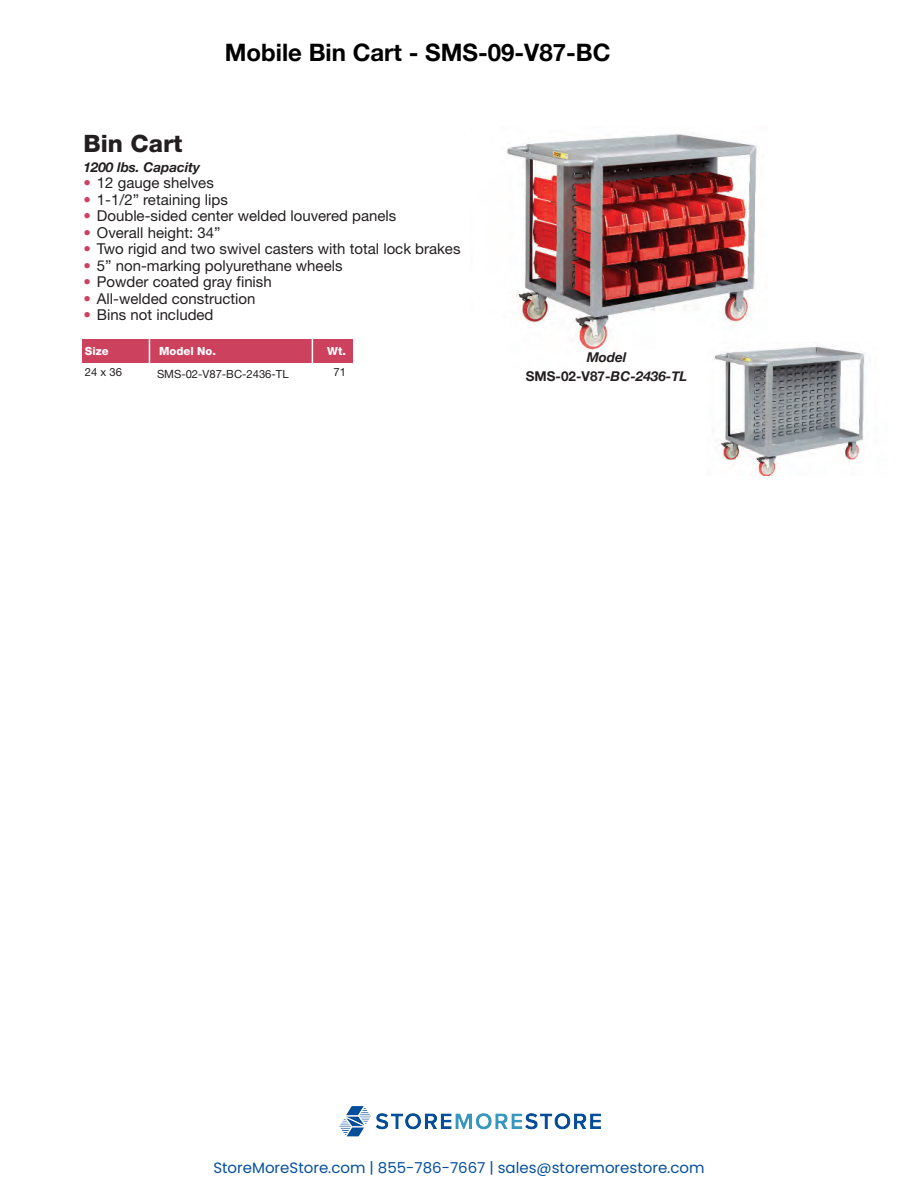
<style>
.page{position:relative;width:918px;height:1188px;background:#fff}
.page>*{position:absolute;margin:0;border:0;box-sizing:border-box;transform-origin:0 0}
.t1{font:700 24px "Helvetica Neue";color:#000}
.t2{font:800 24px "Helvetica Neue";color:#231f20}
.t3{font:15px "Helvetica Neue";color:#231f20}
.t4{font:15px "Poppins";color:#054f9c}
.t5{font:italic 700 13.5px/19px "Helvetica Neue";color:#231f20;text-align:center}
.t6{font:11.25px "Helvetica Neue";color:#231f20}
.t7{font:800 11.25px "Helvetica Neue";color:#fff}
.t8{font:11.25px "Helvetica Neue";color:#231f20}
.s1{font-style:inherit}
.s2{color:#cc415e}
.s3{font-style:normal}
</style>
<div class="page">
<img style="left:506px;top:133px;width:251px;height:220px">
<img style="left:708px;top:342px;width:157px;height:133px">
<div style="left:82px;top:339px;width:271px;height:23px;background:#cc415e"></div>
<hr style="left:149px;top:338px;width:1px;height:43px;background:#fff">
<hr style="left:312px;top:339px;width:1px;height:42px;background:#fff">
<img style="left:340px;top:1106px;width:261px;height:31px">
<h1 class="t1" style="left:225px;top:34px;width:387px">Mobile Bin Cart <span class="s1">- SMS-09-V87-</span>BC</h1>
<h1 class="t2" style="left:83px;top:135px;width:101px">Bin Cart</h1>
<p class="t5" style="left:83px;top:157px;width:118px">1200 lbs. Capacity</p>
<p class="t3" style="left:83px;top:178px;width:132px"><span class="s2">•</span> 12 gauge shelves</p>
<p class="t3" style="left:83px;top:194px;width:146px"><span class="s2">•</span> 1-1/2” retaining lips</p>
<p class="t3" style="left:83px;top:211px;width:314px"><span class="s2">•</span> Double-sided center welded louvered panels</p>
<p class="t3" style="left:83px;top:227px;width:139px"><span class="s2">•</span> Overall height: 34”</p>
<p class="t3" style="left:83px;top:244px;width:379px"><span class="s2">•</span> Two rigid and two swivel casters with total lock brakes</p>
<p class="t3" style="left:83px;top:260px;width:261px"><span class="s2">•</span> 5” non-marking polyurethane wheels</p>
<p class="t3" style="left:83px;top:277px;width:190px"><span class="s2">•</span> Powder coated gray finish</p>
<p class="t3" style="left:83px;top:293px;width:174px"><span class="s2">•</span> All-welded construction</p>
<p class="t3" style="left:83px;top:310px;width:132px"><span class="s2">•</span> Bins not included</p>
<p class="t7" style="left:85px;top:347px;width:25px">Size</p>
<p class="t7" style="left:159px;top:347px;width:58px">Model No.</p>
<p class="t7" style="left:327px;top:347px;width:20px">Wt.</p>
<p class="t8" style="left:85px;top:368px;width:39px">24 x 36</p>
<p class="t6" style="left:157px;top:365px;width:133px">SMS-02-V87-<span class="s1">BC-2436-TL</span></p>
<p class="t8" style="left:333px;top:368px;width:14px">71</p>
<p class="t5" style="left:526px;top:347px;width:163px">Model<br><span class="s3">SMS-02-V87-</span>BC-2436-TL</p>
<p class="t4" style="left:213px;top:1159px;width:493px">StoreMoreStore.com | 855-786-7667 | sales@storemorestore.com</p>
</div>
